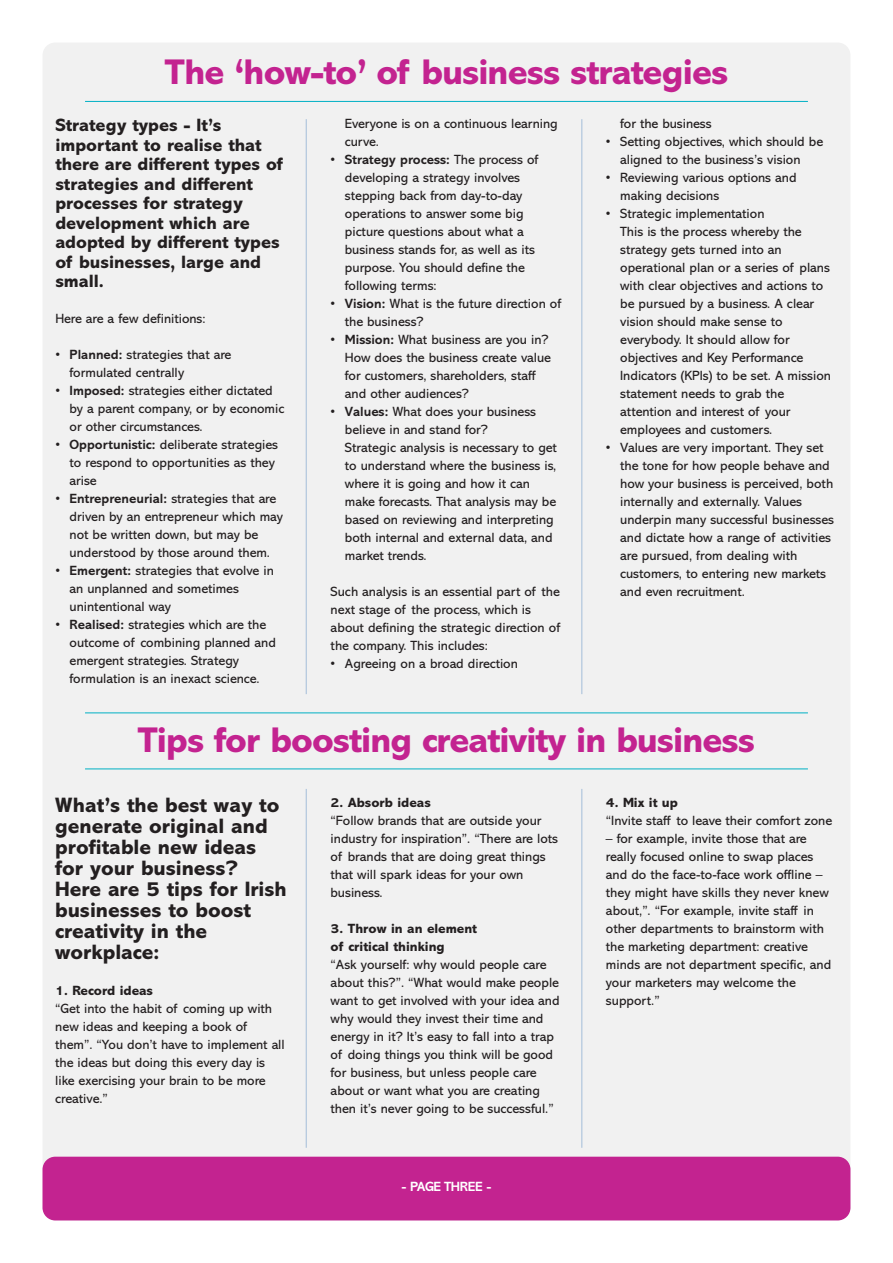
<style>
.page{position:relative;width:893px;height:1263px;background:#fff}
.page>*{position:absolute;margin:0;border:0;box-sizing:border-box;transform-origin:0 0}
.t1{font:800 36px "Abadi";letter-spacing:-.025em;color:#c32390}
.t2{font:800 21px/21px "Abadi";color:#231f20}
.t3{font:800 18px/19.5px "Abadi";color:#231f20}
.t4{font:13.5px/18px "Abadi";color:#231f20}
.t5{font:800 13.5px/18px "Abadi";color:#231f20}
.t6{font:700 13.5px "Abadi";letter-spacing:-.025em;color:#fff}
.s1{font-weight:700}
</style>
<div class="page">
<div style="left:43px;top:43px;width:807px;height:1177px;background:#f1f1f1;border-radius:13px"></div>
<div style="left:43px;top:1157px;width:807px;height:63px;background:#c32390;border-radius:13px"></div>
<hr style="left:306px;top:119px;width:1px;height:575px;background:#a4bdd9">
<hr style="left:582px;top:119px;width:1px;height:575px;background:#a4bdd9">
<hr style="left:306px;top:789px;width:1px;height:359px;background:#a4bdd9">
<hr style="left:582px;top:789px;width:1px;height:359px;background:#a4bdd9">
<hr style="left:85px;top:101px;width:723px;height:1px;background:#00b0c4">
<hr style="left:85px;top:768px;width:723px;height:1px;background:#00b0c4">
<hr style="left:85px;top:712px;width:723px;height:1px;background:#00b0c4">
<h1 class="t1" style="left:165px;top:59px;width:565px">The ‘how-to’ of business strategies</h1>
<h3 class="t3" style="left:55px;top:117px;width:229px">Strategy types - It’s important to realise that there are different types of strategies and different processes for strategy development which are adopted by different types of businesses, large and small.</h3>
<p class="t4" style="left:55px;top:311px;width:152px">Here are a few definitions:</p>
<p class="t4" style="left:70px;top:347px;width:163px;text-indent:-14px">• <span class="s1">Planned:</span> strategies that are formulated centrally</p>
<p class="t4" style="left:70px;top:383px;width:216px;text-indent:-14px">• <span class="s1">Imposed:</span> strategies either dictated by a parent company, or by economic or other circumstances.</p>
<p class="t4" style="left:70px;top:437px;width:210px;text-indent:-14px">• <span class="s1">Opportunistic:</span> deliberate strategies to respond to opportunities as they arise</p>
<p class="t4" style="left:70px;top:491px;width:215px;text-indent:-14px">• <span class="s1">Entrepreneurial:</span> strategies that are driven by an entrepreneur which may not be written down, but may be understood by those around them.</p>
<p class="t4" style="left:70px;top:563px;width:206px;text-indent:-14px">• <span class="s1">Emergent:</span> strategies that evolve in an unplanned and sometimes unintentional way</p>
<p class="t4" style="left:70px;top:617px;width:208px;text-indent:-14px">• <span class="s1">Realised:</span> strategies which are the outcome of combining planned and emergent strategies. Strategy formulation is an inexact science.</p>
<p class="t4" style="left:345px;top:116px;width:214px">Everyone is on a continuous learning curve.</p>
<p class="t4" style="left:345px;top:152px;width:195px;text-indent:-14px">• <span class="s1">Strategy process:</span> The process of developing a strategy involves stepping back from day-to-day operations to answer some big picture questions about what a business stands for, as well as its purpose. You should define the following terms:</p>
<p class="t4" style="left:345px;top:296px;width:218px;text-indent:-14px">• <span class="s1">Vision:</span> What is the future direction of the business?</p>
<p class="t4" style="left:345px;top:332px;width:208px;text-indent:-14px">• <span class="s1">Mission:</span> What business are you in?<br>How does the business create value for customers, shareholders, staff and other audiences?</p>
<p class="t4" style="left:345px;top:404px;width:214px;text-indent:-14px">• <span class="s1">Values:</span> What does your business believe in and stand for?<br>Strategic analysis is necessary to get to understand where the business is, where it is going and how it can make forecasts. That analysis may be based on reviewing and interpreting both internal and external data, and market trends.</p>
<p class="t4" style="left:331px;top:584px;width:231px">Such analysis is an essential part of the next stage of the process, which is about defining the strategic direction of the company. This includes:</p>
<p class="t4" style="left:331px;top:656px;width:189px">• Agreeing on a broad direction</p>
<p class="t4" style="left:620px;top:116px;width:93px">for the business</p>
<p class="t4" style="left:620px;top:134px;width:205px;text-indent:-14px">• Setting objectives, which should be aligned to the business’s vision</p>
<p class="t4" style="left:620px;top:170px;width:178px;text-indent:-14px">• Reviewing various options and making decisions</p>
<p class="t4" style="left:620px;top:206px;width:212px;text-indent:-14px">• Strategic implementation<br>This is the process whereby the strategy gets turned into an operational plan or a series of plans with clear objectives and actions to be pursued by a business. A clear vision should make sense to everybody. It should allow for objectives and Key Performance<br>Indicators (KPIs) to be set. A mission statement needs to grab the attention and interest of your employees and customers.</p>
<p class="t4" style="left:620px;top:440px;width:215px;text-indent:-14px">• Values are very important. They set the tone for how people behave and how your business is perceived, both internally and externally. Values underpin many successful businesses and dictate how a range of activities are pursued, from dealing with customers, to entering new markets and even recruitment.</p>
<h1 class="t1" style="left:138px;top:727px;width:618px">Tips for boosting creativity in business</h1>
<h2 class="t2" style="left:55px;top:797px;width:233px">What’s the best way to generate original and profitable new ideas for your business?<br>Here are 5 tips for Irish businesses to boost creativity in the workplace:</h2>
<p class="t5" style="left:55px;top:983px;width:99px">1. Record ideas</p>
<p class="t4" style="left:55px;top:1001px;width:231px">“Get into the habit of coming up with new ideas and keeping a book of them”. “You don’t have to implement all the ideas but doing this every day is like exercising your brain to be more creative.”</p>
<p class="t5" style="left:331px;top:795px;width:102px">2. Absorb ideas</p>
<p class="t4" style="left:331px;top:813px;width:229px">“Follow brands that are outside your industry for inspiration”. “There are lots of brands that are doing great things that will spark ideas for your own business.</p>
<p class="t5" style="left:331px;top:921px;width:148px">3. Throw in an element of critical thinking</p>
<p class="t4" style="left:331px;top:957px;width:231px">“Ask yourself: why would people care about this?”. “What would make people want to get involved with your idea and why would they invest their time and energy in it? It’s easy to fall into a trap of doing things you think will be good for business, but unless people care about or want what you are creating then it’s never going to be successful.”</p>
<p class="t6" style="left:401px;top:1182px;width:91px">- PAGE THREE -</p>
<p class="t5" style="left:606px;top:795px;width:74px">4. Mix it up</p>
<p class="t4" style="left:606px;top:813px;width:228px">“Invite staff to leave their comfort zone</p>
<p class="t4" style="left:606px;top:831px;width:227px">– for example, invite those that are really focused online to swap places and do the face-to-face work offline – they might have skills they never knew about,”. “For example, invite staff in other departments to brainstorm with the marketing department: creative minds are not department specific, and your marketers may welcome the support.”</p>
</div>
